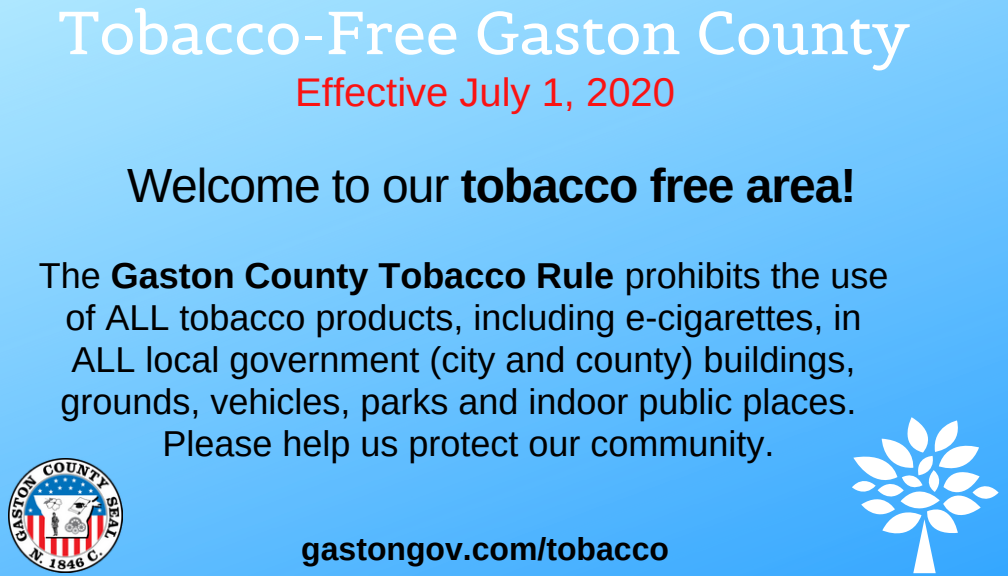
<style>
.page{position:relative;width:1008px;height:576px;background:#fff}
.page>*{position:absolute;margin:0;border:0;box-sizing:border-box;transform-origin:0 0}
.t1{font:60px "Belgrano";letter-spacing:-.005em;color:#fff}
.t2{font:700 48px "Arimo";letter-spacing:-.02em;color:#000}
.t3{font:40px "Arimo";color:#fa1313}
.t4{font:36px/42px "Arimo";color:#000;text-align:center}
.t5{font:700 32px "Arimo";color:#000}
.s1{font-weight:400}
.s2{font-weight:700}
</style>
<div class="page">
<img style="left:0;top:0;width:1008px;height:576px">
<svg style="left:852px;top:417px;width:147px;height:156px"></svg>
<img style="left:8px;top:458px;width:114px;height:114px">
<h1 class="t1" style="left:58px;top:-5px;width:853px">Tobacco-Free Gaston County</h1>
<p class="t3" style="left:295px;top:70px;width:381px">Effective July 1, 2020</p>
<h2 class="t2" style="left:127px;top:158px;width:731px"><span class="s1">Welcome to our</span> tobacco free area!</h2>
<p class="t4" style="left:39px;top:254px;width:851px">The <span class="s2">Gaston County Tobacco Rule</span> prohibits the use of ALL tobacco products, including e-cigarettes, in ALL local government (city and county) buildings, grounds, vehicles, parks and indoor public places.<br>Please help us protect our community.</p>
<p class="t5" style="left:301px;top:531px;width:369px">gastongov.com/tobacco</p>
</div>
